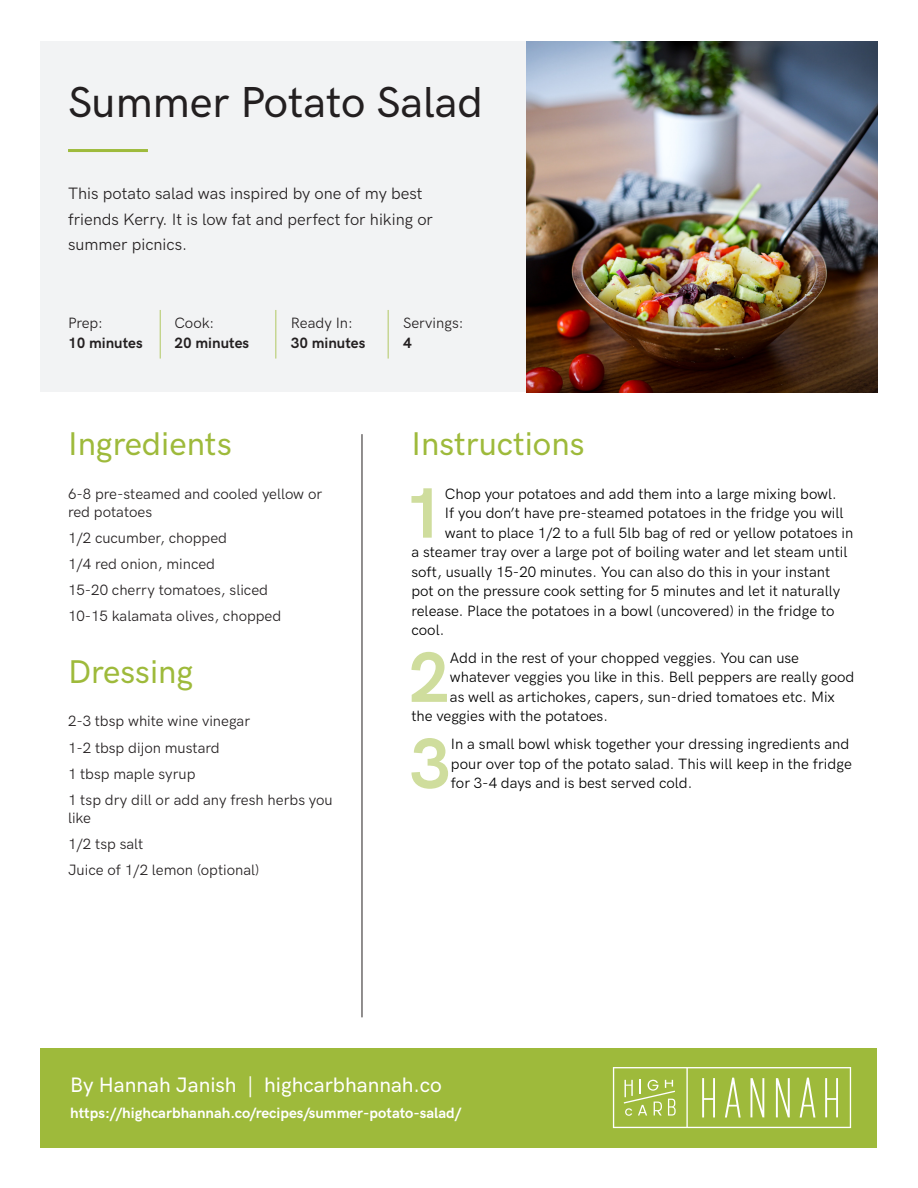
<style>
.page{position:relative;width:918px;height:1188px;background:#fff}
.page>*{position:absolute;margin:0;border:0;box-sizing:border-box;transform-origin:0 0}
.Instructions_Text_Ne{font:700 71.55px "HK Grotesk";color:#cfdd9d}
.RECIPE_TITLES{font:500 43.5px "HK Grotesk";color:#231f20}
.RECIPE_TITLES-2{font:500 33px "HK Grotesk";color:#9eba3b}
.RECIPE_TITLES-3{font:500 21px "HK Grotesk";color:#fff}
.RECIPE_TITLES-4{font:16.5px/25.5px "HK Grotesk";color:#231f20}
.Instructions_Text_Ne-2{font:15px/19.5px "HK Grotesk";color:#000}
.Ingredients_Text{font:15px/18px "HK Grotesk";color:#231f20}
.RECIPE_TITLES-5{font:700 15px "HK Grotesk";color:#fff}
.RECIPE_TITLES-6{font:700 15px "HK Grotesk";color:#231f20}
.RECIPE_TITLES-7{font:15px "HK Grotesk";color:#231f20}
</style>
<div class="page">
<div style="left:40px;top:41px;width:536px;height:351px;background:#f2f3f4"></div>
<div style="left:40px;top:1048px;width:838px;height:100px;background:#9eba3b"></div>
<img style="left:526px;top:41px;width:352px;height:351px">
<svg style="left:613px;top:1067px;width:238px;height:61px"></svg>
<hr style="left:68px;top:149px;width:80px;height:3px;background:#9eba3b">
<hr style="left:160px;top:310px;width:1px;height:49px;background:#b1c862">
<hr style="left:275px;top:310px;width:1px;height:49px;background:#b1c862">
<hr style="left:388px;top:310px;width:1px;height:49px;background:#b1c862">
<hr style="left:362px;top:434px;width:1px;height:583px;background:#231f20">
<p class="RECIPE_TITLES" style="left:68px;top:69px;width:416px">Summer Potato Salad</p>
<p class="RECIPE_TITLES-4" style="left:68px;top:180px;width:366px">This potato salad was inspired by one of my best friends Kerry. It is low fat and perfect for hiking or summer picnics.</p>
<p class="RECIPE_TITLES-7" style="left:68px;top:312px;width:37px">Prep:</p>
<p class="RECIPE_TITLES-7" style="left:175px;top:312px;width:41px">Cook:</p>
<p class="RECIPE_TITLES-7" style="left:291px;top:312px;width:64px">Ready In:</p>
<p class="RECIPE_TITLES-7" style="left:403px;top:312px;width:62px">Servings:</p>
<p class="RECIPE_TITLES-6" style="left:68px;top:332px;width:76px">10 minutes</p>
<p class="RECIPE_TITLES-6" style="left:175px;top:332px;width:76px">20 minutes</p>
<p class="RECIPE_TITLES-6" style="left:291px;top:332px;width:76px">30 minutes</p>
<p class="RECIPE_TITLES-6" style="left:403px;top:332px;width:10px">4</p>
<p class="RECIPE_TITLES-2" style="left:68px;top:419px;width:165px">Ingredients</p>
<p class="RECIPE_TITLES-2" style="left:411px;top:419px;width:175px">Instructions</p>
<p class="Ingredients_Text" style="left:68px;top:483px;width:256px">6-8 pre-steamed and cooled yellow or red potatoes</p>
<p class="Ingredients_Text" style="left:68px;top:528px;width:161px">1/2 cucumber, chopped</p>
<p class="Ingredients_Text" style="left:68px;top:554px;width:149px">1/4 red onion, minced</p>
<p class="Ingredients_Text" style="left:68px;top:580px;width:202px">15-20 cherry tomatoes, sliced</p>
<p class="Ingredients_Text" style="left:68px;top:606px;width:215px">10-15 kalamata olives, chopped</p>
<p class="RECIPE_TITLES-2" style="left:68px;top:647px;width:127px">Dressing</p>
<p class="Ingredients_Text" style="left:68px;top:711px;width:184px">2-3 tbsp white wine vinegar</p>
<p class="Ingredients_Text" style="left:68px;top:737px;width:153px">1-2 tbsp dijon mustard</p>
<p class="Ingredients_Text" style="left:68px;top:764px;width:129px">1 tbsp maple syrup</p>
<p class="Ingredients_Text" style="left:68px;top:790px;width:266px">1 tsp dry dill or add any fresh herbs you like</p>
<p class="Ingredients_Text" style="left:68px;top:834px;width:77px">1/2 tsp salt</p>
<p class="Ingredients_Text" style="left:68px;top:860px;width:193px">Juice of 1/2 lemon (optional)</p>
<p class="Instructions_Text_Ne" style="left:403px;top:459px;width:43px">1</p>
<p class="Instructions_Text_Ne-2" style="left:445px;top:483px;width:393px">Chop your potatoes and add them into a large mixing bowl.</p>
<p class="Instructions_Text_Ne-2" style="left:445px;top:502px;width:400px">If you don’t have pre-steamed potatoes in the fridge you will</p>
<p class="Instructions_Text_Ne-2" style="left:445px;top:522px;width:410px">want to place 1/2 to a full 5lb bag of red or yellow potatoes in</p>
<p class="Instructions_Text_Ne-2" style="left:411px;top:541px;width:438px">a steamer tray over a large pot of boiling water and let steam until</p>
<p class="Instructions_Text_Ne-2" style="left:411px;top:561px;width:420px">soft, usually 15-20 minutes. You can also do this in your instant</p>
<p class="Instructions_Text_Ne-2" style="left:411px;top:580px;width:430px">pot on the pressure cook setting for 5 minutes and let it naturally</p>
<p class="Instructions_Text_Ne-2" style="left:411px;top:600px;width:425px">release. Place the potatoes in a bowl (uncovered) in the fridge to</p>
<p class="Instructions_Text_Ne-2" style="left:411px;top:619px;width:34px">cool.</p>
<p class="Instructions_Text_Ne" style="left:408px;top:624px;width:43px">2</p>
<p class="Instructions_Text_Ne-2" style="left:450px;top:647px;width:351px">Add in the rest of your chopped veggies. You can use</p>
<p class="Instructions_Text_Ne-2" style="left:450px;top:666px;width:406px">whatever veggies you like in this. Bell peppers are really good</p>
<p class="Instructions_Text_Ne-2" style="left:450px;top:686px;width:387px">as well as artichokes, capers, sun-dried tomatoes etc. Mix</p>
<p class="Instructions_Text_Ne-2" style="left:411px;top:705px;width:198px">the veggies with the potatoes.</p>
<p class="Instructions_Text_Ne" style="left:409px;top:710px;width:43px">3</p>
<p class="Instructions_Text_Ne-2" style="left:451px;top:733px;width:402px">In a small bowl whisk together your dressing ingredients and pour over top of the potato salad. This will keep in the fridge for 3-4 days and is best served cold.</p>
<p class="RECIPE_TITLES-3" style="left:70px;top:1069px;width:373px">By Hannah Janish | highcarbhannah.co</p>
<p class="RECIPE_TITLES-5" style="left:70px;top:1102px;width:393px">https://highcarbhannah.co/recipes/summer-potato-salad/</p>
</div>
